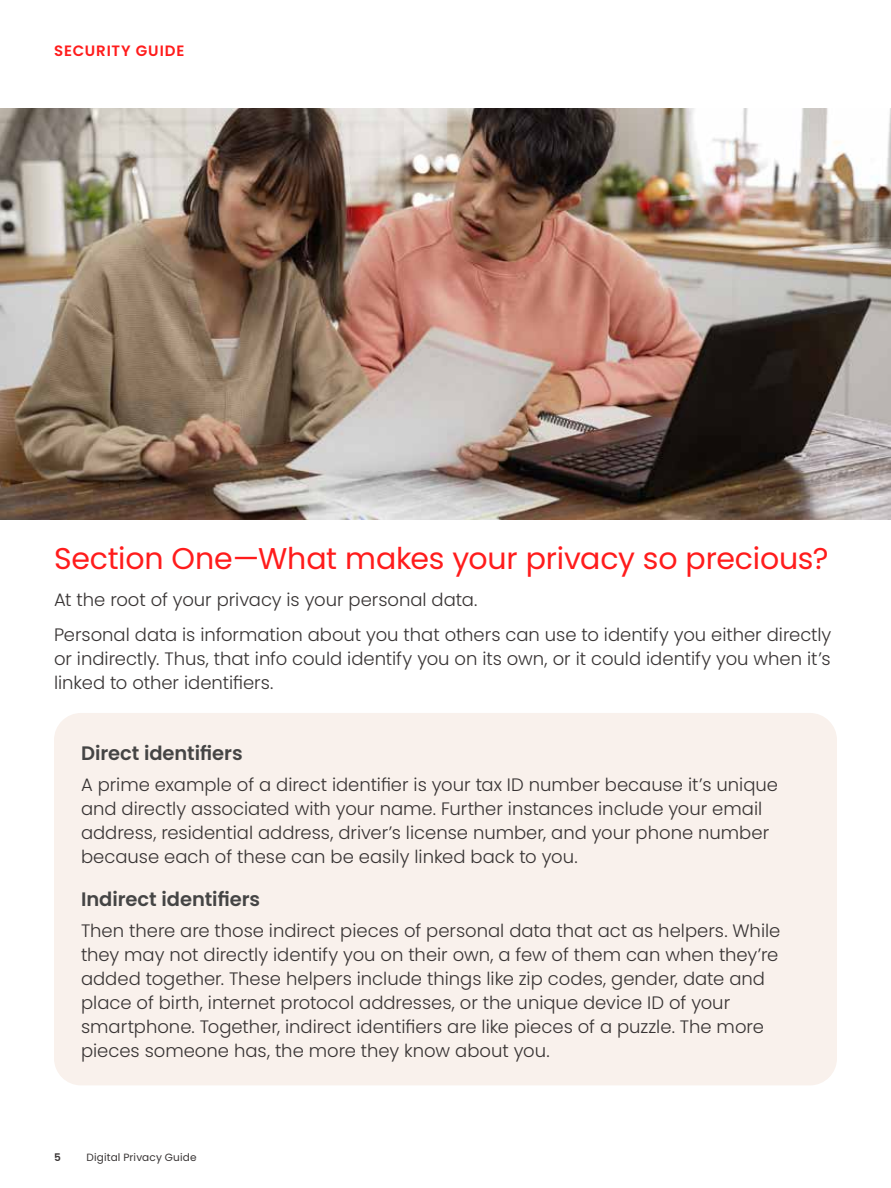
<style>
.page{position:relative;width:891px;height:1188px;background:#fff}
.page>*{position:absolute;margin:0;border:0;box-sizing:border-box;transform-origin:0 0}
.t1{font:30px "Poppins";letter-spacing:-.005em;color:#ff1c1c}
.t2{font:600 19.5px "Poppins";color:#454545}
.t3{font:300 18px/24px "Poppins";color:#383434}
.t4{font:600 15px "Poppins";letter-spacing:.06em;color:#ff1c1c}
.t5{font:10.5px "Poppins";letter-spacing:.02em;color:#383434}
.t6{font:600 10.5px "Poppins";color:#383434}
</style>
<div class="page">
<div style="left:54px;top:713px;width:783px;height:372px;background:#f9f1ec;border-radius:27px"></div>
<img style="left:0;top:108px;width:891px;height:411px">
<p class="t4" style="left:54px;top:42px;width:132px">SECURITY GUIDE</p>
<h1 class="t1" style="left:54px;top:541px;width:776px">Section One—What makes your privacy so precious?</h1>
<p class="t3" style="left:54px;top:583px;width:779px;line-height:34.8px">At the root of your privacy is your personal data.<br>Personal data is information about you that others can use to identify you either directly</p>
<p class="t3" style="left:54px;top:647px;width:778px">or indirectly. Thus, that info could identify you on its own, or it could identify you when it’s linked to other identifiers.</p>
<p class="t2" style="left:81px;top:742px;width:163px">Direct identifiers</p>
<p class="t3" style="left:81px;top:773px;width:699px">A prime example of a direct identifier is your tax ID number because it’s unique and directly associated with your name. Further instances include your email address, residential address, driver’s license number, and your phone number because each of these can be easily linked back to you.</p>
<p class="t2" style="left:81px;top:888px;width:181px">Indirect identifiers</p>
<p class="t3" style="left:81px;top:919px;width:701px">Then there are those indirect pieces of personal data that act as helpers. While they may not directly identify you on their own, a few of them can when they’re added together. These helpers include things like zip codes, gender, date and place of birth, internet protocol addresses, or the unique device ID of your smartphone. Together, indirect identifiers are like pieces of a puzzle. The more pieces someone has, the more they know about you.</p>
<p class="t6" style="left:54px;top:1152px;width:8px">5</p>
<p class="t5" style="left:86px;top:1152px;width:112px">Digital Privacy Guide</p>
</div>
